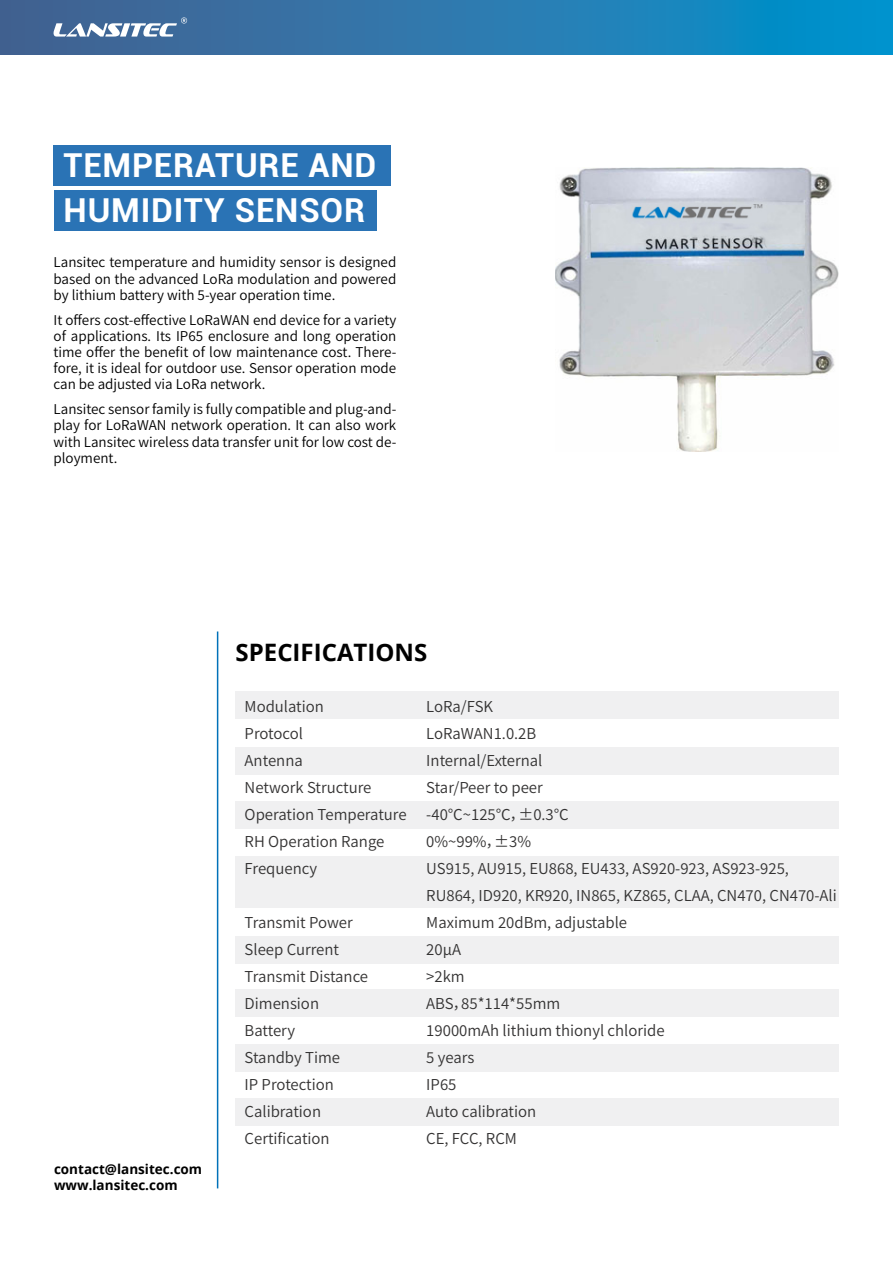
<style>
.page{position:relative;width:893px;height:1263px;background:#fff}
.page>*{position:absolute;margin:0;border:0;box-sizing:border-box;transform-origin:0 0}
.t1{font:700 33px/45px "Roboto";letter-spacing:.025em;color:#fff}
.t2{font:700 24px "Open Sans";color:#000}
.t3{font:15px/27px "Source Han Sans CN";color:#333232}
.t4{font:13.5px/16.2px "Source Han Sans CN";color:#000;text-align:justify}
.t5{font:700 13.5px "Open Sans";color:#000}
</style>
<div class="page">
<div style="left:236px;top:691px;width:603px;height:28px;background:#f0f0f1"></div>
<div style="left:236px;top:801px;width:603px;height:28px;background:#f0f0f1"></div>
<div style="left:236px;top:1098px;width:603px;height:28px;background:#f0f0f1"></div>
<div style="left:236px;top:989px;width:603px;height:27px;background:#f0f0f1"></div>
<div style="left:236px;top:856px;width:603px;height:52px;background:#f0f0f1"></div>
<div style="left:236px;top:1044px;width:603px;height:27px;background:#f0f0f1"></div>
<div style="left:236px;top:747px;width:603px;height:28px;background:#f0f0f1"></div>
<div style="left:236px;top:936px;width:603px;height:28px;background:#f0f0f1"></div>
<hr style="left:217px;top:631px;width:1px;height:557px;background:#0071b9">
<div style="left:0;top:0;width:893px;height:54px;background:linear-gradient(to right,#4c608f,#0493ce)"></div>
<svg style="left:54px;top:17px;width:133px;height:20px"></svg>
<div style="left:54px;top:145px;width:337px;height:40px;background:#2a73b5"></div>
<div style="left:54px;top:190px;width:323px;height:41px;background:#2a73b5"></div>
<img style="left:556px;top:168px;width:283px;height:283px">
<h1 class="t1" style="left:64px;top:141px;width:314px">TEMPERATURE AND<br>HUMIDITY SENSOR</h1>
<p class="t4" style="left:54px;top:255px;width:344px">Lansitec temperature and humidity sensor is designed based on the advanced LoRa modulation and powered by lithium battery with 5-year operation time.</p>
<p class="t4" style="left:54px;top:312px;width:344px">It offers cost-effective LoRaWAN end device for a variety of applications. Its IP65 enclosure and long operation time offer the benefit of low maintenance cost. There&shy;fore, it is ideal for outdoor use. Sensor operation mode can be adjusted via LoRa network.</p>
<p class="t4" style="left:54px;top:401px;width:344px">Lansitec sensor family is fully compatible and plug-and&shy;play for LoRaWAN network operation. It can also work with Lansitec wireless data transfer unit for low cost de&shy;ployment.</p>
<h2 class="t2" style="left:236px;top:635px;width:193px">SPECIFICATIONS</h2>
<p class="t5" style="left:54px;top:1160px;width:150px">contact@lansitec.com</p>
<p class="t5" style="left:54px;top:1176px;width:125px">www.lansitec.com</p>
<p class="t3" style="left:245px;top:693px;width:164px">Modulation<br>Protocol<br>Antenna<br>Network Structure<br>Operation Temperature<br>RH Operation Range<br>Frequency</p>
<p class="t3" style="left:245px;top:909px;width:125px">Transmit Power<br>Sleep Current<br>Transmit Distance<br>Dimension<br>Battery<br>Standby Time<br>IP Protection<br>Calibration<br>Certification</p>
<p class="t3" style="left:426px;top:693px;width:412px">LoRa/FSK<br>LoRaWAN1.0.2B<br>Internal/External<br>Star/Peer to peer<br>-40℃~125℃，±0.3℃<br>0%~99%，±3%<br>US915, AU915, EU868, EU433, AS920-923, AS923-925,<br>RU864, ID920, KR920, IN865, KZ865, CLAA, CN470, CN470-Ali<br>Maximum 20dBm, adjustable<br>20μA<br>&gt;2km<br>ABS，85*114*55mm<br>19000mAh lithium thionyl chloride<br>5 years<br>IP65<br>Auto calibration<br>CE, FCC, RCM</p>
</div>
